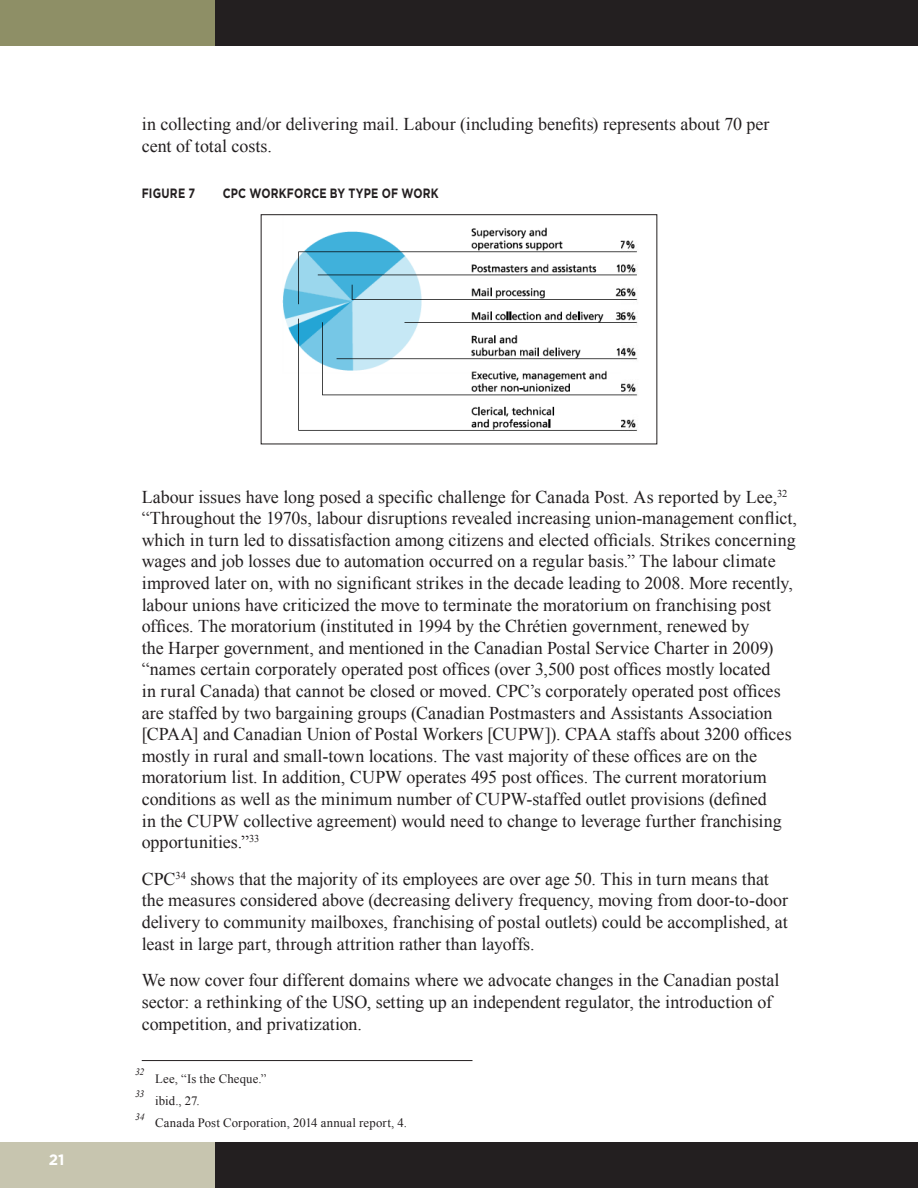
<style>
.page{position:relative;width:918px;height:1188px;background:#fff}
.page>*{position:absolute;margin:0;border:0;box-sizing:border-box;transform-origin:0 0}
.Body{font:18px/21.6px "Times New Roman";color:#231f20}
.t1{font:700 15px "Gotham";color:#fff}
.Table_Heading{font:700 13.5px "Gotham";letter-spacing:.02em;color:#231f20;scale:.8 1}
.Footnote{font:12.75px "Times New Roman";letter-spacing:.01em;color:#231f20}
.Footnote-2{font:italic 9.75px "Times New Roman";color:#231f20}
</style>
<div class="page">
<div style="left:0;top:1143px;width:215px;height:45px;background:#c7c5af"></div>
<div style="left:0;top:0;width:215px;height:45px;background:#8e8f66"></div>
<div style="left:215px;top:1143px;width:703px;height:45px;background:#231f20"></div>
<div style="left:215px;top:0;width:703px;height:45px;background:#231f20"></div>
<img style="left:282px;top:227px;width:356px;height:204px">
<hr style="left:142px;top:1060px;width:330px;height:1px;background:#231f20">
<p class="Body" style="left:142px;top:113px;width:629px">in collecting and/or delivering mail. Labour (including benefits) represents about 70 per cent of total costs.</p>
<p class="Table_Heading" style="left:142px;top:185px;width:68px">FIGURE 7</p>
<p class="Table_Heading" style="left:223px;top:185px;width:272px">CPC WORKFORCE BY TYPE OF WORK</p>
<p class="t1" style="left:49px;top:1150px;width:17px">21</p>
<p class="Body" style="left:142px;top:485px;width:657px">Labour issues have long posed a specific challenge for Canada Post. As reported by Lee,<sup>32 </sup>“Throughout the 1970s, labour disruptions revealed increasing union-management conflict, which in turn led to dissatisfaction among citizens and elected officials. Strikes concerning wages and job losses due to automation occurred on a regular basis.” The labour climate improved later on, with no significant strikes in the decade leading to 2008. More recently, labour unions have criticized the move to terminate the moratorium on franchising post offices. The moratorium (instituted in 1994 by the Chrétien government, renewed by<br>the Harper government, and mentioned in the Canadian Postal Service Charter in 2009) “names certain corporately operated post offices (over 3,500 post offices mostly located<br>in rural Canada) that cannot be closed or moved. CPC’s corporately operated post offices are staffed by two bargaining groups (Canadian Postmasters and Assistants Association [CPAA] and Canadian Union of Postal Workers [CUPW]). CPAA staffs about 3200 offices mostly in rural and small-town locations. The vast majority of these offices are on the moratorium list. In addition, CUPW operates 495 post offices. The current moratorium conditions as well as the minimum number of CUPW-staffed outlet provisions (defined<br>in the CUPW collective agreement) would need to change to leverage further franchising opportunities.”<sup>33</sup></p>
<p class="Body" style="left:142px;top:868px;width:648px">CPC<sup>34</sup> shows that the majority of its employees are over age 50. This in turn means that the measures considered above (decreasing delivery frequency, moving from door-to-door delivery to community mailboxes, franchising of postal outlets) could be accomplished, at least in large part, through attrition rather than layoffs.</p>
<p class="Body" style="left:142px;top:969px;width:639px">We now cover four different domains where we advocate changes in the Canadian postal sector: a rethinking of the USO, setting up an independent regulator, the introduction of competition, and privatization.</p>
<p class="Footnote-2" style="left:135px;top:1065px;width:11px">32</p>
<p class="Footnote" style="left:155px;top:1070px;width:113px">Lee, “Is the Cheque.”</p>
<p class="Footnote-2" style="left:135px;top:1087px;width:11px">33</p>
<p class="Footnote" style="left:155px;top:1092px;width:46px">ibid., 27.</p>
<p class="Footnote-2" style="left:135px;top:1110px;width:11px">34</p>
<p class="Footnote" style="left:155px;top:1114px;width:253px">Canada Post Corporation, 2014 annual report, 4.</p>
</div>
